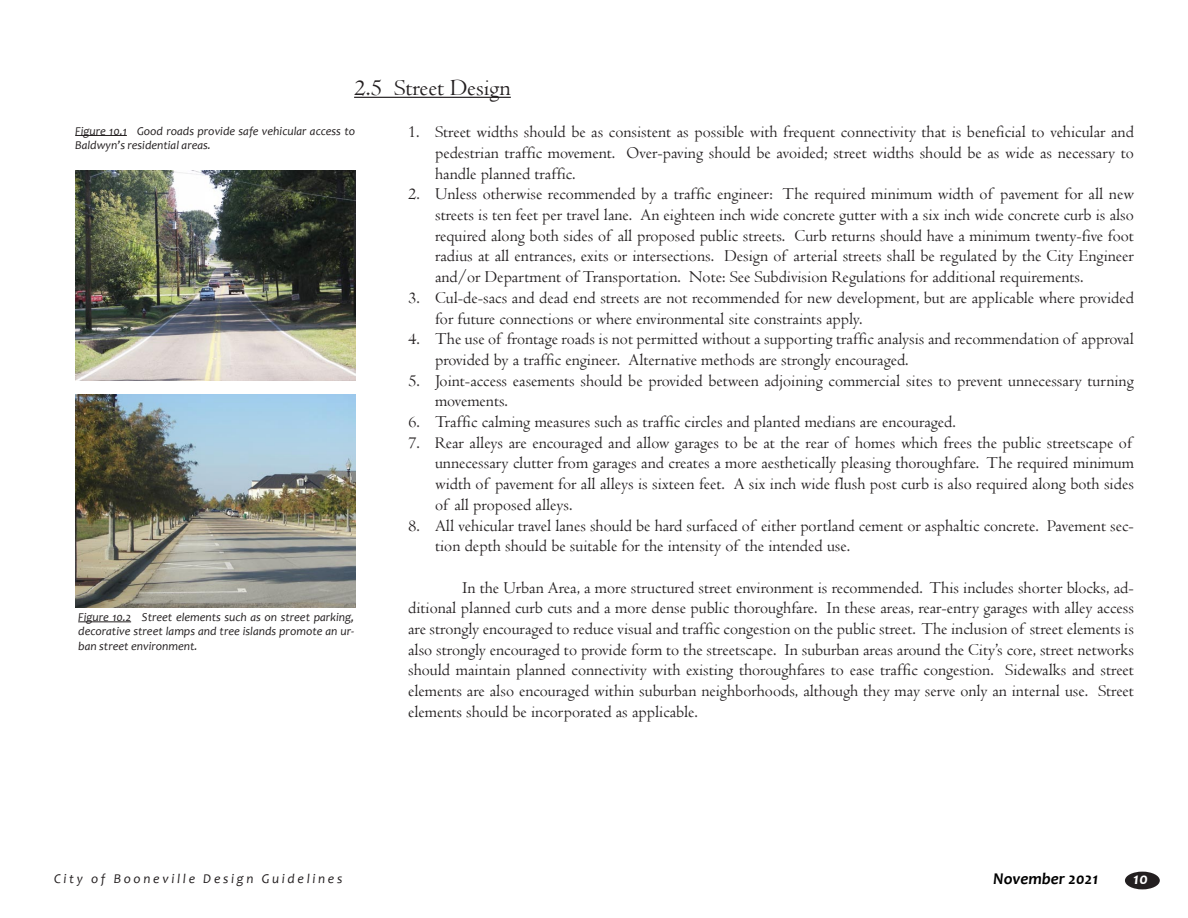
<style>
.page{position:relative;width:1188px;height:918px;background:#fff}
.page>*{position:absolute;margin:0;border:0;box-sizing:border-box;transform-origin:0 0}
.t1{font:24px "Centaur";color:#231f20}
.t2{font:17.25px/20.7px "Centaur";color:#231f20;text-align:justify}
.t3{font:italic 700 16.5px "Candara";color:#000}
.t4{font:italic 700 16.5px "Candara";color:#fff}
.t5{font:italic 13.5px "Candara";letter-spacing:.2em;color:#231f20}
.t6{font:italic 12px/14.4px "Candara";color:#231f20;text-align:justify}
</style>
<div class="page">
<div style="left:1125px;top:872px;width:35px;height:17px;background:#231f20;border-radius:50%"></div>
<hr style="left:78px;top:622px;width:53px;height:1px;background:#231f20">
<hr style="left:75px;top:135px;width:52px;height:1px;background:#231f20">
<hr style="left:354px;top:97px;width:157px;height:1px;background:#231f20">
<img style="left:76px;top:395px;width:279px;height:212px">
<img style="left:75px;top:171px;width:281px;height:210px">
<h1 class="t1" style="left:354px;top:73px;width:158px">2.5 Street Design</h1>
<p class="t2" style="left:435px;top:121px;width:700px">Street widths should be as consistent as possible with frequent connectivity that is beneficial to vehicular and pedestrian traffic movement. Over-paving should be avoided; street widths should be as wide as necessary to handle planned traffic.</p>
<p class="t2" style="left:435px;top:184px;width:700px;text-indent:-27px">2. Unless otherwise recommended by a traffic engineer: The required minimum width of pavement for all new streets is ten feet per travel lane. An eighteen inch wide concrete gutter with a six inch wide concrete curb is also required along both sides of all proposed public streets. Curb returns should have a minimum twenty-five foot radius at all entrances, exits or intersections. Design of arterial streets shall be regulated by the City Engineer and/or Department of Transportation. Note: See Subdivision Regulations for additional requirements.</p>
<p class="t2" style="left:435px;top:287px;width:700px;text-indent:-27px">3. Cul-de-sacs and dead end streets are not recommended for new development, but are applicable where provided for future connections or where environmental site constraints apply.</p>
<p class="t2" style="left:435px;top:328px;width:700px;text-indent:-27px">4. The use of frontage roads is not permitted without a supporting traffic analysis and recommendation of approval provided by a traffic engineer. Alternative methods are strongly encouraged.</p>
<p class="t2" style="left:435px;top:370px;width:700px;text-indent:-27px">5. Joint-access easements should be provided between adjoining commercial sites to prevent unnecessary turning movements.</p>
<p class="t2" style="left:408px;top:411px;width:549px">6. Traffic calming measures such as traffic circles and planted medians are encouraged.</p>
<p class="t2" style="left:435px;top:432px;width:700px;text-indent:-27px">7. Rear alleys are encouraged and allow garages to be at the rear of homes which frees the public streetscape of unnecessary clutter from garages and creates a more aesthetically pleasing thoroughfare. The required minimum width of pavement for all alleys is sixteen feet. A six inch wide flush post curb is also required along both sides of all proposed alleys.</p>
<p class="t2" style="left:435px;top:515px;width:700px;text-indent:-27px">8. All vehicular travel lanes should be hard surfaced of either portland cement or asphaltic concrete. Pavement sec&shy;tion depth should be suitable for the intensity of the intended use.</p>
<p class="t2" style="left:408px;top:577px;width:727px;text-indent:54px">In the Urban Area, a more structured street environment is recommended. This includes shorter blocks, ad&shy;ditional planned curb cuts and a more dense public thoroughfare. In these areas, rear-entry garages with alley access are strongly encouraged to reduce visual and traffic congestion on the public street. The inclusion of street elements is also strongly encouraged to provide form to the streetscape. In suburban areas around the City’s core, street networks should maintain planned connectivity with existing thoroughfares to ease traffic congestion. Sidewalks and street elements are also encouraged within suburban neighborhoods, although they may serve only an internal use. Street elements should be incorporated as applicable.</p>
<p class="t6" style="left:75px;top:124px;width:281px">Figure 10.1 Good roads provide safe vehicular access to<br>Baldwyn’s residential areas.</p>
<p class="t6" style="left:78px;top:610px;width:278px">Figure 10.2 Street elements such as on street parking, decorative street lamps and tree islands promote an ur&shy;ban street environment.</p>
<p class="t5" style="left:54px;top:870px;width:290px">City of Booneville Design Guidelines</p>
<p class="t3" style="left:993px;top:869px;width:107px">November 2021</p>
<p class="t4" style="left:1133px;top:869px;width:17px">10</p>
</div>
